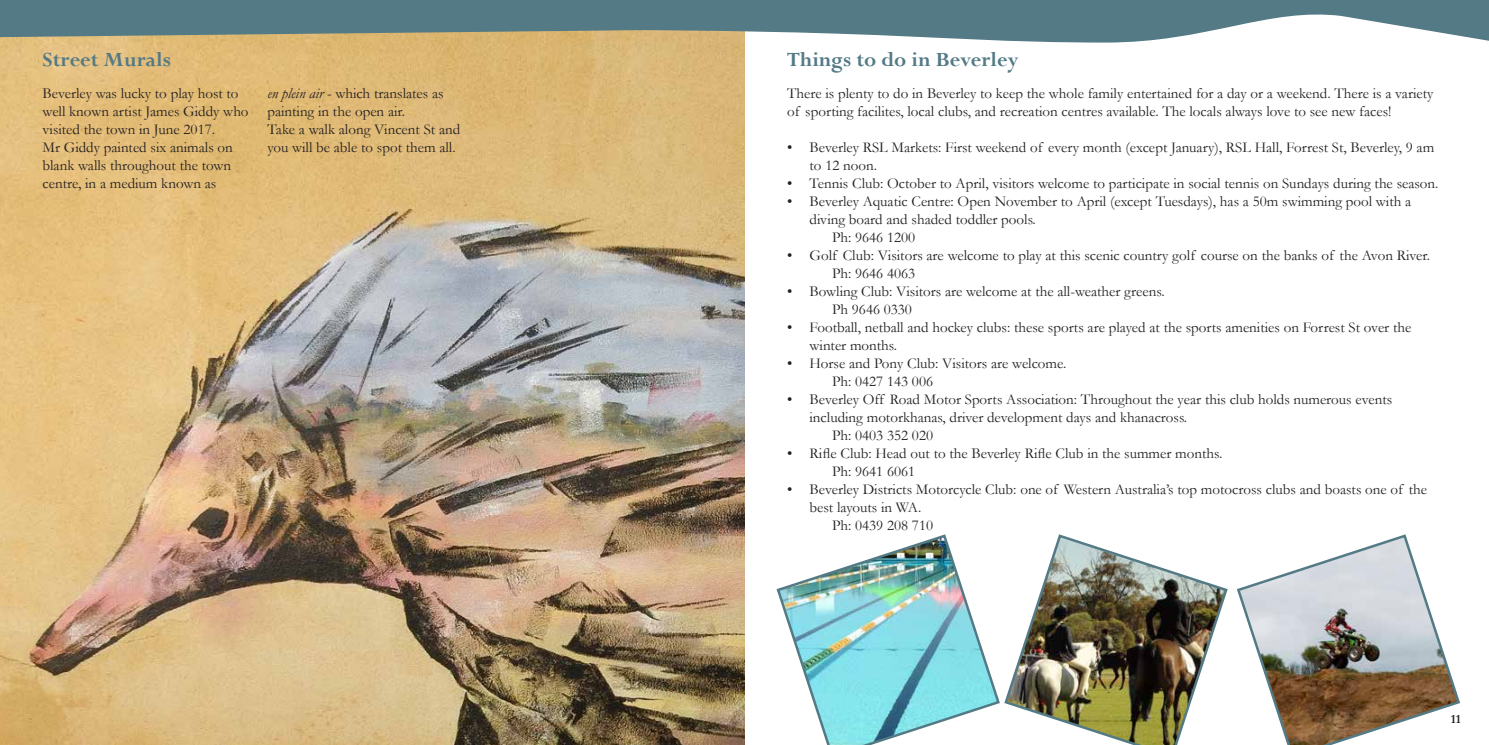
<style>
.page{position:relative;width:1489px;height:745px;background:#fff}
.page>*{position:absolute;margin:0;border:0;box-sizing:border-box;transform-origin:0 0}
.t1{font:700 22.5px "Perpetua";color:#537a85}
.t2{font:15px/18px "Garamond";color:#231f20}
.t3{font:700 12.5px "Garamond";color:#231f20}
.s1{font-style:italic}
</style>
<div class="page">
<img style="left:0;top:43px;width:744px;height:701px">
<svg style="left:0;top:0;width:1488px;height:43px;background:#779191"></svg>
<img style="left:776px;top:534px;width:224px;height:210px">
<img style="left:1004px;top:534px;width:224px;height:210px">
<svg style="left:1237px;top:534px;width:223px;height:210px"></svg>
<h1 class="t1" style="left:43px;top:45px;width:130px">Street Murals</h1>
<h1 class="t1" style="left:787px;top:45px;width:233px">Things to do in Beverley</h1>
<p class="t2" style="left:787px;top:84px;width:648px">There is plenty to do in Beverley to keep the whole family entertained for a day or a weekend. There is a variety of sporting facilites, local clubs, and recreation centres available. The locals always love to see new faces!</p>
<p class="t2" style="left:809px;top:138px;width:626px;text-indent:-22px">• Beverley RSL Markets: First weekend of every month (except January), RSL Hall, Forrest St, Beverley, 9 am to 12 noon.</p>
<p class="t2" style="left:787px;top:174px;width:653px">• Tennis Club: October to April, visitors welcome to participate in social tennis on Sundays during the season.</p>
<p class="t2" style="left:787px;top:192px;width:625px">• Beverley Aquatic Centre: Open November to April (except Tuesdays), has a 50m swimming pool with a</p>
<p class="t2" style="left:809px;top:210px;width:228px">diving board and shaded toddler pools.</p>
<p class="t2" style="left:832px;top:228px;width:85px">Ph: 9646 1200</p>
<p class="t2" style="left:832px;top:246px;width:599px;text-indent:-45px">• Golf Club: Visitors are welcome to play at this scenic country golf course on the banks of the Avon River.<br>Ph: 9646 4063</p>
<p class="t2" style="left:832px;top:282px;width:334px;text-indent:-45px">• Bowling Club: Visitors are welcome at the all-weather greens.<br>Ph 9646 0330</p>
<p class="t2" style="left:809px;top:318px;width:603px;text-indent:-22px">• Football, netball and hockey clubs: these sports are played at the sports amenities on Forrest St over the winter months.</p>
<p class="t2" style="left:832px;top:354px;width:236px;text-indent:-45px">• Horse and Pony Club: Visitors are welcome.<br>Ph: 0427 143 006</p>
<p class="t2" style="left:787px;top:390px;width:606px">• Beverley Off Road Motor Sports Association: Throughout the year this club holds numerous events</p>
<p class="t2" style="left:809px;top:408px;width:379px">including motorkhanas, driver development days and khanacross.</p>
<p class="t2" style="left:832px;top:426px;width:102px">Ph: 0403 352 020</p>
<p class="t2" style="left:832px;top:444px;width:392px;text-indent:-45px">• Rifle Club: Head out to the Beverley Rifle Club in the summer months.<br>Ph: 9641 6061</p>
<p class="t2" style="left:787px;top:480px;width:641px">• Beverley Districts Motorcycle Club: one of Western Australia’s top motocross clubs and boasts one of the</p>
<p class="t2" style="left:809px;top:498px;width:113px">best layouts in WA.</p>
<p class="t2" style="left:832px;top:516px;width:102px">Ph: 0439 208 710</p>
<p class="t2" style="left:43px;top:84px;width:207px">Beverley was lucky to play host to well known artist James Giddy who visited the town in June 2017.<br>Mr Giddy painted six animals on blank walls throughout the town centre, in a medium known as</p>
<p class="t2" style="left:267px;top:84px;width:194px"><span class="s1">en plein air</span> - which translates as painting in the open air.<br>Take a walk along Vincent St and you will be able to spot them all.</p>
<p class="t3" style="left:1450px;top:710px;width:11px">11</p>
</div>
